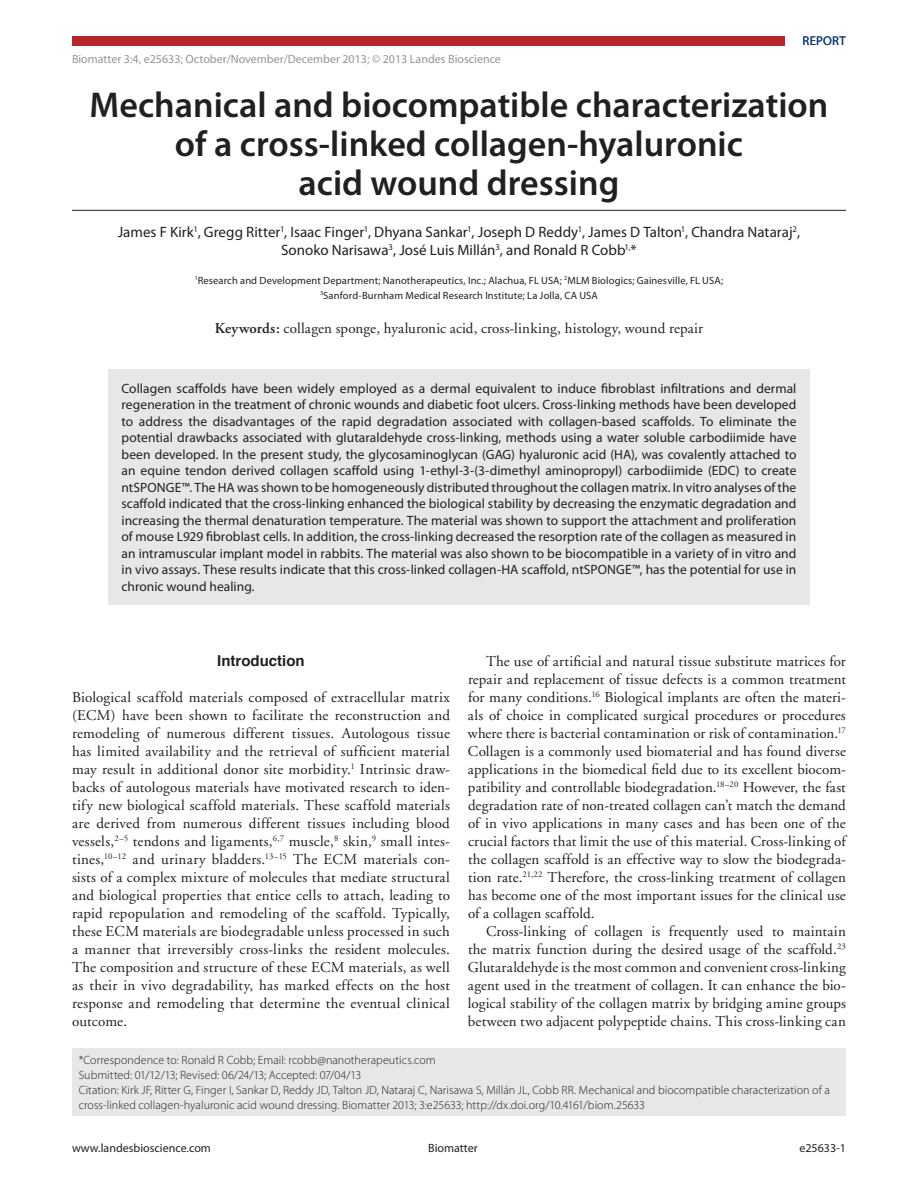
<style>
.page{position:relative;width:918px;height:1188px;background:#fff}
.page>*{position:absolute;margin:0;border:0;box-sizing:border-box;transform-origin:0 0}
.t1{font:600 36px/39px "Myriad Pro";color:#231f20;text-align:center}
.t2{font:15px/18px "Adobe Garamond";letter-spacing:.01em;color:#231f20;text-align:justify}
.t3{font:15px/18px "Myriad Pro";color:#231f20;text-align:center}
.t4{font:700 15px "Helvetica";color:#231f20}
.t5{font:13.5px/16.5px "Myriad Pro";color:#231f20;text-align:justify}
.t6{font:12.75px "Myriad Pro";color:#193f7c}
.t7{font:300 12px/15px "Myriad Pro";letter-spacing:.005em;color:#231f20}
.t8{font:12px "Myriad Pro";color:#939598}
.t9{font:12px "Myriad Pro";color:#231f20}
.t10{font:10.5px/15px "Myriad Pro";letter-spacing:.015em;color:#231f20;text-align:center}
.s1{font-weight:600}
</style>
<div class="page">
<div style="left:72px;top:36px;width:713px;height:10px;background:#b7262b"></div>
<div style="left:72px;top:1048px;width:774px;height:68px;background:#e6e7e9"></div>
<div style="left:108px;top:369px;width:702px;height:235px;background:#e6e7e9"></div>
<hr style="left:72px;top:210px;width:774px;height:1px;background:#231f20">
<p class="t8" style="left:72px;top:52px;width:430px">Biomatter 3:4, e25633; October/November/December 2013; © 2013 Landes Bioscience</p>
<p class="t6" style="left:803px;top:33px;width:45px">rReport</p>
<h1 class="t1" style="left:90px;top:85px;width:740px">Mechanical and biocompatible characterization of a cross-linked collagen-hyaluronic<br>acid wound dressing</h1>
<p class="t3" style="left:118px;top:223px;width:684px">James F Kirk<sup>1</sup>, Gregg Ritter<sup>1</sup>, Isaac Finger<sup>1</sup>, Dhyana Sankar<sup>1</sup>, Joseph D Reddy<sup>1</sup>, James D Talton<sup>1</sup>, Chandra Nataraj<sup>2</sup>,<br>Sonoko Narisawa<sup>3</sup>, José Luis Millán<sup>3</sup>, and Ronald R Cobb<sup>1,</sup>*</p>
<p class="t10" style="left:195px;top:273px;width:530px"><sup>1</sup>Research and Development Department; Nanotherapeutics, Inc.; Alachua, FL USA; <sup>2</sup>MLM Biologics; Gainesville, FL USA;<br><sup>3</sup>Sanford-Burnham Medical Research Institute; La Jolla, CA USA</p>
<p class="t2" style="left:215px;top:320px;width:490px"><span class="s1">Keywords:</span> collagen sponge, hyaluronic acid, cross-linking, histology, wound repair</p>
<p class="t5" style="left:122px;top:380px;width:677px">Collagen scaffolds have been widely employed as a dermal equivalent to induce fibroblast infiltrations and dermal regeneration in the treatment of chronic wounds and diabetic foot ulcers. Cross-linking methods have been developed to address the disadvantages of the rapid degradation associated with collagen-based scaffolds. To eliminate the potential drawbacks associated with glutaraldehyde cross-linking, methods using a water soluble carbodiimide have been developed. In the present study, the glycosaminoglycan (GAG) hyaluronic acid (HA), was covalently attached to an equine tendon derived collagen scaffold using 1-ethyl-3-(3-dimethyl aminopropyl) carbodiimide (EDC) to create ntSPONGE™. The HA was shown to be homogeneously distributed throughout the collagen matrix. In vitro analyses of the scaffold indicated that the cross-linking enhanced the biological stability by decreasing the enzymatic degradation and increasing the thermal denaturation temperature. The material was shown to support the attachment and proliferation of mouse L929 fibroblast cells. In addition, the cross-linking decreased the resorption rate of the collagen as measured in an intramuscular implant model in rabbits. The material was also shown to be biocompatible in a variety of in vitro and in vivo assays. These results indicate that this cross-linked collagen-HA scaffold, ntSPONGE™, has the potential for use in chronic wound healing.</p>
<p class="t4" style="left:217px;top:649px;width:89px">Introduction</p>
<p class="t2" style="left:72px;top:689px;width:380px">Biological scaffold materials composed of extracellular matrix (ECM) have been shown to facilitate the reconstruction and remodeling of numerous different tissues. Autologous tissue has limited availability and the retrieval of sufficient material may result in additional donor site morbidity.<sup>1</sup> Intrinsic draw&shy;backs of autologous materials have motivated research to iden&shy;tify new biological scaffold materials. These scaffold materials are derived from numerous different tissues including blood vessels,<sup>2–5</sup> tendons and ligaments,<sup>6,7</sup> muscle,<sup>8</sup> skin,<sup>9</sup> small intes&shy;tines,<sup>10–12</sup> and urinary bladders.<sup>13–15</sup> The ECM materials con&shy;sists of a complex mixture of molecules that mediate structural and biological properties that entice cells to attach, leading to rapid repopulation and remodeling of the scaffold. Typically, these ECM materials are biodegradable unless processed in such a manner that irreversibly cross-links the resident molecules.<br>The composition and structure of these ECM materials, as well as their in vivo degradability, has marked effects on the host response and remodeling that determine the eventual clinical outcome.</p>
<p class="t2" style="left:468px;top:653px;width:379px;text-indent:18px">The use of artificial and natural tissue substitute matrices for repair and replacement of tissue defects is a common treatment for many conditions.<sup>16</sup> Biological implants are often the materi&shy;als of choice in complicated surgical procedures or procedures where there is bacterial contamination or risk of contamination.<sup>17<br></sup>Collagen is a commonly used biomaterial and has found diverse applications in the biomedical field due to its excellent biocom&shy;patibility and controllable biodegradation.<sup>18–20</sup> However, the fast degradation rate of non-treated collagen can’t match the demand of in vivo applications in many cases and has been one of the crucial factors that limit the use of this material. Cross-linking of the collagen scaffold is an effective way to slow the biodegrada&shy;tion rate.<sup>21,22</sup> Therefore, the cross-linking treatment of collagen has become one of the most important issues for the clinical use of a collagen scaffold.</p>
<p class="t2" style="left:468px;top:923px;width:379px;text-indent:18px">Cross-linking of collagen is frequently used to maintain the matrix function during the desired usage of the scaffold.<sup>23<br></sup>Glutaraldehyde is the most common and convenient cross-linking agent used in the treatment of collagen. It can enhance the bio&shy;logical stability of the collagen matrix by bridging amine groups between two adjacent polypeptide chains. This cross-linking can</p>
<p class="t7" style="left:79px;top:1053px;width:753px">*Correspondence to: Ronald R Cobb; Email: rcobb@nanotherapeutics.com<br>Submitted: 01/12/13; Revised: 06/24/13; Accepted: 07/04/13<br>Citation: Kirk JF, Ritter G, Finger I, Sankar D, Reddy JD, Talton JD, Nataraj C, Narisawa S, Millán JL, Cobb RR. Mechanical and biocompatible characterization of a cross-linked collagen-hyaluronic acid wound dressing. Biomatter 2013; 3:e25633; http://dx.doi.org/10.4161/biom.25633</p>
<p class="t9" style="left:72px;top:1141px;width:140px">www.landesbioscience.com</p>
<p class="t9" style="left:428px;top:1141px;width:51px">Biomatter</p>
<p class="t9" style="left:799px;top:1141px;width:48px">e25633-1</p>
</div>
